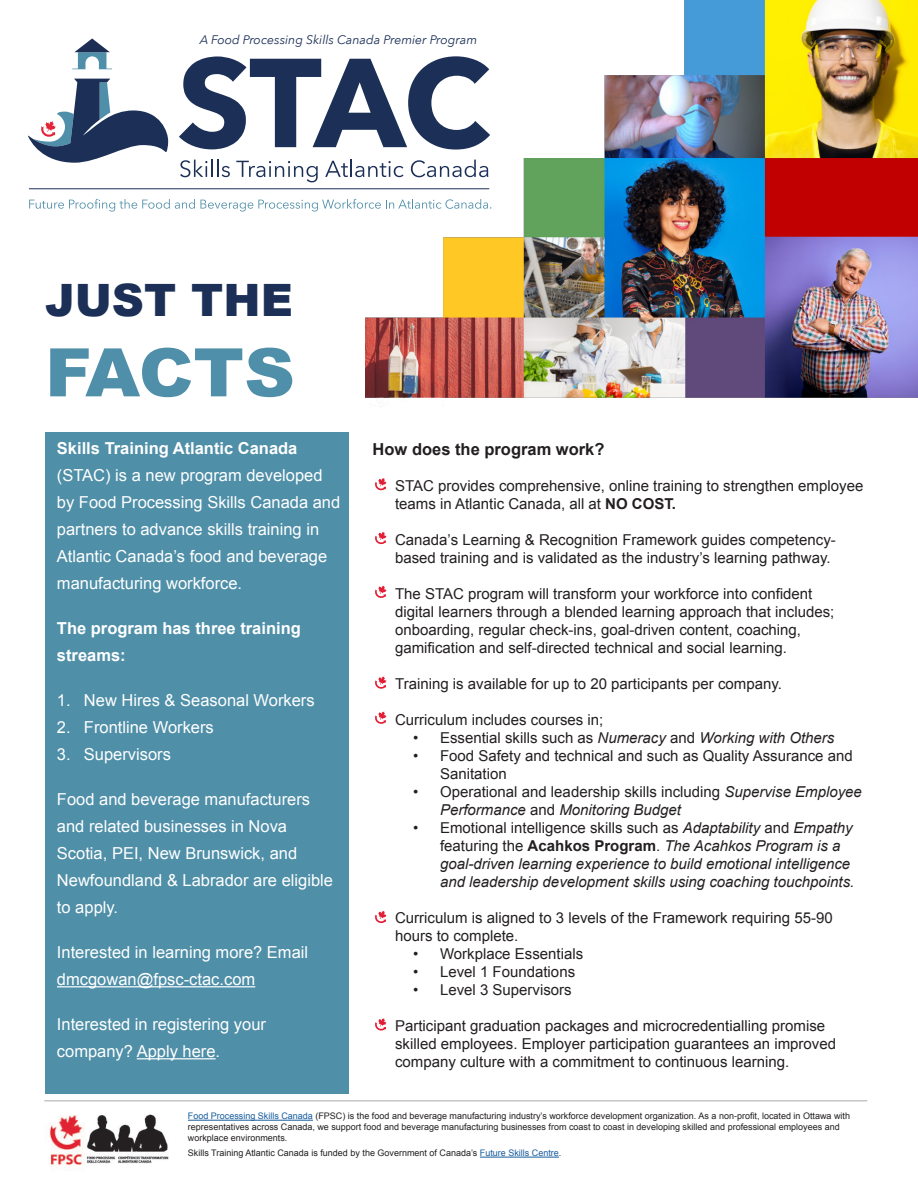
<style>
.page{position:relative;width:918px;height:1188px;background:#fff}
.page>*{position:absolute;margin:0;border:0;box-sizing:border-box;transform-origin:0 0}
.Paragraph_Style_3{font:900 66.9px "Arial";letter-spacing:-.01em;color:#508fa9;scale:1.05 1}
.Paragraph_Style_3-2{font:900 44.7px "Arial";color:#1b2f57}
.t1{font:16.5px/27px "Arial";color:#fff}
.t2{font:700 16.5px/27px "Arial";color:#fff}
.Fact_Sheet_Body__11p{font:700 16.5px "Arial";color:#231f20}
.Fact_Sheet_Body__11p-2{font:15px/18px "Arial";color:#231f20}
.t3{font:italic 15px/18px "Arial";color:#231f20}
.H1_WE{font:italic 12.3px "Avenir Next";color:#1b2f57}
.H1_WE-2{font:9px/10.8px "Arial";color:#231f20}
.s1{font-weight:700}
.s2{font-style:italic}
.s3{font-style:normal}
.s4{font-weight:700;font-style:normal}
.s5{color:#175d9e}
</style>
<div class="page">
<div style="left:45px;top:432px;width:303px;height:662px;background:#4f8fa8"></div>
<hr style="left:57px;top:986px;width:198px;height:1px;background:#fff">
<hr style="left:137px;top:1058px;width:79px;height:1px;background:#fff">
<img style="left:366px;top:0;width:552px;height:407px">
<svg style="left:72px;top:38px;width:40px;height:31px"></svg>
<svg style="left:179px;top:56px;width:311px;height:94px"></svg>
<svg style="left:180px;top:160px;width:50px;height:17px"></svg>
<svg style="left:236px;top:161px;width:82px;height:21px"></svg>
<svg style="left:325px;top:160px;width:79px;height:17px"></svg>
<svg style="left:411px;top:160px;width:77px;height:17px"></svg>
<svg style="left:28px;top:79px;width:140px;height:84px"></svg>
<hr style="left:29px;top:189px;width:460px;height:1px;background:#1b2f57">
<svg style="left:29px;top:199px;width:462px;height:13px"></svg>
<hr style="left:44px;top:1100px;width:823px;height:1px;background:#a8a9ad">
<hr style="left:188px;top:1120px;width:125px;height:1px;background:#175d9e">
<hr style="left:480px;top:1157px;width:79px;height:1px;background:#175d9e">
<img style="left:49px;top:1114px;width:120px;height:52px">
<svg style="left:375px;top:478px;width:12px;height:13px"></svg>
<svg style="left:375px;top:532px;width:12px;height:13px"></svg>
<svg style="left:375px;top:586px;width:12px;height:12px"></svg>
<svg style="left:375px;top:676px;width:12px;height:13px"></svg>
<svg style="left:375px;top:711px;width:12px;height:13px"></svg>
<svg style="left:375px;top:911px;width:12px;height:13px"></svg>
<svg style="left:375px;top:1018px;width:12px;height:13px"></svg>
<p class="H1_WE" style="left:200px;top:29px;width:279px">A Food Processing Skills Canada Premier Program</p>
<p class="Paragraph_Style_3-2" style="left:45px;top:268px;width:249px">JUST THE</p>
<p class="Paragraph_Style_3" style="left:45px;top:324px;width:240px">FACTS</p>
<h1 class="t1" style="left:57px;top:435px;width:285px"><span class="s1">Skills Training Atlantic Canada </span>(STAC) is a new program developed by Food Processing Skills Canada and partners to advance skills training in Atlantic Canada’s food and beverage manufacturing workforce.</h1>
<h1 class="t2" style="left:57px;top:615px;width:245px">The program has three training streams:</h1>
<p class="t1" style="left:57px;top:687px;width:259px">1. New Hires &amp; Seasonal Workers</p>
<p class="t1" style="left:57px;top:714px;width:158px">2. Frontline Workers</p>
<p class="t1" style="left:57px;top:741px;width:116px">3. Supervisors</p>
<h1 class="t1" style="left:57px;top:786px;width:278px">Food and beverage manufacturers and related businesses in Nova<br>Scotia, PEI, New Brunswick, and<br>Newfoundland &amp; Labrador are eligible to apply.</h1>
<h1 class="t1" style="left:57px;top:939px;width:253px">Interested in learning more? Email dmcgowan@fpsc-ctac.com</h1>
<h1 class="t1" style="left:57px;top:1011px;width:211px">Interested in registering your company? Apply here.</h1>
<p class="Fact_Sheet_Body__11p" style="left:373px;top:438px;width:233px">How does the program work?</p>
<p class="Fact_Sheet_Body__11p-2" style="left:395px;top:476px;width:470px">STAC provides comprehensive, online training to strengthen employee teams in Atlantic Canada, all at <span class="s1">NO COST.</span></p>
<p class="Fact_Sheet_Body__11p-2" style="left:395px;top:530px;width:442px">Canada’s Learning &amp; Recognition Framework guides competency&shy;based training and is validated as the industry’s learning pathway.</p>
<p class="Fact_Sheet_Body__11p-2" style="left:395px;top:584px;width:441px">The STAC program will transform your workforce into confident digital learners through a blended learning approach that includes; onboarding, regular check-ins, goal-driven content, coaching, gamification and self-directed technical and social learning.</p>
<p class="Fact_Sheet_Body__11p-2" style="left:395px;top:674px;width:388px">Training is available for up to 20 participants per company.</p>
<p class="Fact_Sheet_Body__11p-2" style="left:395px;top:710px;width:210px">Curriculum includes courses in;</p>
<p class="Fact_Sheet_Body__11p-2" style="left:413px;top:728px;width:423px">• Essential skills such as <span class="s2">Numeracy</span> and <span class="s2">Working with Others</span></p>
<p class="Fact_Sheet_Body__11p-2" style="left:440px;top:746px;width:414px;text-indent:-27px">• Food Safety and technical and such as Quality Assurance and<br>Sanitation</p>
<p class="t3" style="left:440px;top:782px;width:423px;text-indent:-27px"><span class="s3">• Operational and leadership skills including</span> Supervise Employee<br>Performance <span class="s3">and</span> Monitoring Budget</p>
<p class="t3" style="left:440px;top:818px;width:416px;text-indent:-27px"><span class="s3">• Emotional intelligence skills such as</span> Adaptability <span class="s3">and</span> Empathy <span class="s3">featuring the</span> <span class="s4">Acahkos Program</span><span class="s3">.</span> The Acahkos Program is a goal-driven learning experience to build emotional intelligence and leadership development skills using coaching touchpoints.</p>
<p class="Fact_Sheet_Body__11p-2" style="left:395px;top:908px;width:439px">Curriculum is aligned to 3 levels of the Framework requiring 55-90 hours to complete.</p>
<p class="Fact_Sheet_Body__11p-2" style="left:413px;top:944px;width:172px">• Workplace Essentials</p>
<p class="Fact_Sheet_Body__11p-2" style="left:413px;top:962px;width:164px">• Level 1 Foundations</p>
<p class="Fact_Sheet_Body__11p-2" style="left:413px;top:980px;width:160px">• Level 3 Supervisors</p>
<p class="Fact_Sheet_Body__11p-2" style="left:395px;top:1016px;width:442px">Participant graduation packages and microcredentialling promise skilled employees. Employer participation guarantees an improved company culture with a commitment to continuous learning.</p>
<p class="H1_WE-2" style="left:188px;top:1111px;width:664px"><span class="s5">Food Processing Skills Canada</span> (FPSC) is the food and beverage manufacturing industry’s workforce development organization. As a non-profit, located in Ottawa with representatives across Canada, we support food and beverage manufacturing businesses from coast to coast in developing skilled and professional employees and workplace environments.</p>
<p class="H1_WE-2" style="left:188px;top:1148px;width:375px">Skills Training Atlantic Canada is funded by the Government of Canada’s <span class="s5">Future Skills Centre</span>.</p>
</div>
